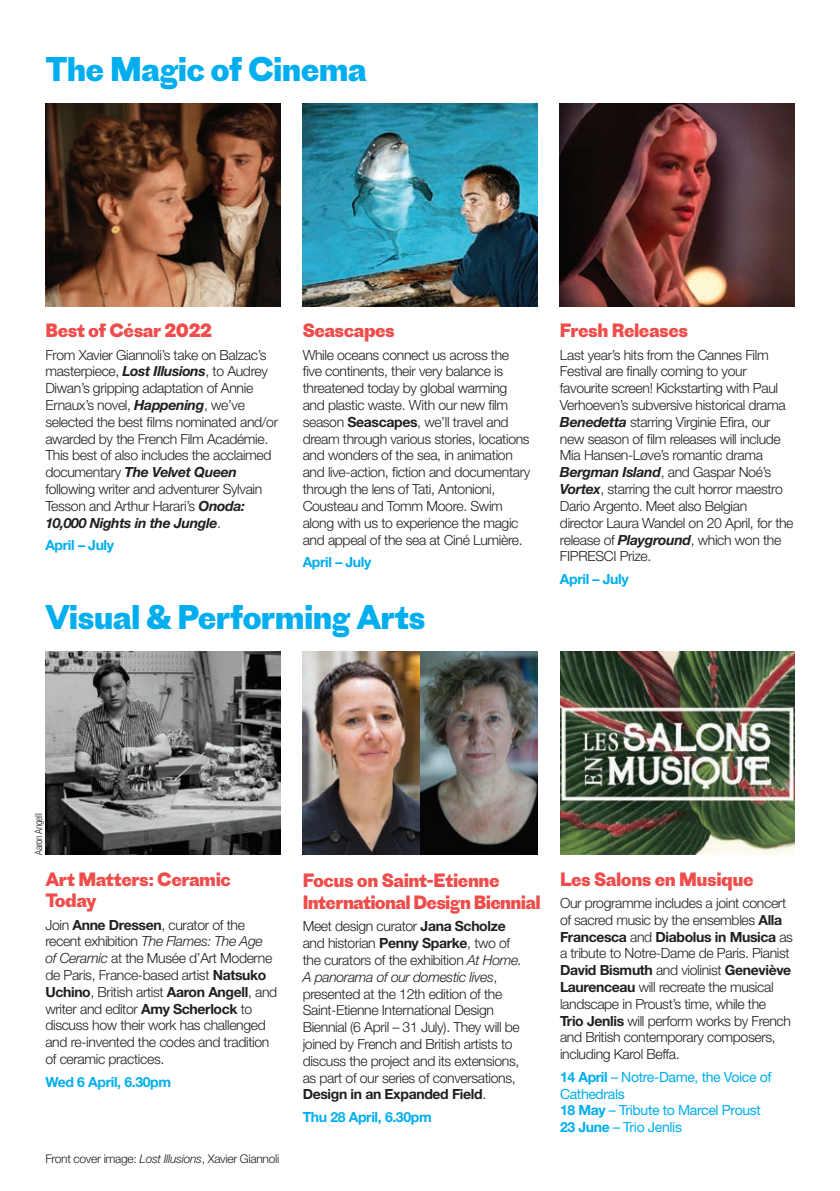
<style>
.page{position:relative;width:840px;height:1191px;background:#fff}
.page>*{position:absolute;margin:0;border:0;box-sizing:border-box;transform-origin:0 0}
.t1{font:700 32px "Proto Grotesk";letter-spacing:-.025em;color:#00aeef}
.t2{font:700 18px/21.6px "Proto Grotesk";letter-spacing:-.025em;color:#ef4d4b}
.t3{font:300 14px/16.8px "Helvetica Neue";letter-spacing:-.025em;color:#231f20}
.t4{font:14px/16.8px "Helvetica Neue";letter-spacing:-.025em;color:#00aeef}
.t5{font:700 14px "Helvetica Neue";letter-spacing:-.025em;color:#00aeef}
.t6{font:300 12px "Helvetica Neue";letter-spacing:-.025em;color:#231f20}
.t7{font:300 condensed 10px "Helvetica Neue";letter-spacing:-.025em;color:#231f20}
.s1{font-weight:700;font-style:italic}
.s2{font-weight:700}
.s3{font-style:italic}
</style>
<div class="page">
<img style="left:302px;top:103px;width:235px;height:204px">
<img style="left:560px;top:652px;width:234px;height:203px">
<img style="left:45px;top:103px;width:235px;height:204px">
<img style="left:559px;top:103px;width:235px;height:204px">
<img style="left:45px;top:652px;width:235px;height:203px">
<img style="left:420px;top:652px;width:117px;height:203px">
<img style="left:302px;top:652px;width:118px;height:203px">
<h1 class="t1" style="left:45px;top:46px;width:322px">The Magic of Cinema</h1>
<p class="t2" style="left:45px;top:319px;width:168px">Best of César 2022</p>
<p class="t3" style="left:45px;top:346px;width:234px">From Xavier Giannoli’s take on Balzac’s masterpiece, <span class="s1">Lost Illusions</span>, to Audrey Diwan’s gripping adaptation of Annie Ernaux’s novel, <span class="s1">Happening</span>, we’ve selected the best films nominated and/or awarded by the French Film Académie.<br>This best of also includes the acclaimed documentary <span class="s1">The Velvet Queen </span>following writer and adventurer Sylvain Tesson and Arthur Harari’s <span class="s1">Onoda:<br>10,000 Nights in the Jungle</span>.</p>
<p class="t5" style="left:45px;top:536px;width:70px">April – July</p>
<p class="t2" style="left:302px;top:319px;width:94px">Seascapes</p>
<p class="t3" style="left:302px;top:346px;width:229px">While oceans connect us across the five continents, their very balance is threatened today by global warming and plastic waste. With our new film season <span class="s2">Seascapes</span>, we’ll travel and dream through various stories, locations and wonders of the sea, in animation and live-action, fiction and documentary through the lens of Tati, Antonioni, Cousteau and Tomm Moore. Swim along with us to experience the magic and appeal of the sea at Ciné Lumière.</p>
<p class="t5" style="left:302px;top:553px;width:70px">April – July</p>
<h1 class="t1" style="left:45px;top:594px;width:382px">Visual &amp; Performing Arts</h1>
<p class="t2" style="left:559px;top:319px;width:129px">Fresh Releases</p>
<p class="t3" style="left:559px;top:346px;width:235px">Last year’s hits from the Cannes Film Festival are finally coming to your favourite screen! Kickstarting with Paul Verhoeven’s subversive historical drama <span class="s1">Benedetta</span> starring Virginie Efira, our new season of film releases will include Mia Hansen-Løve’s romantic drama <span class="s1">Bergman Island</span>, and Gaspar Noé’s <span class="s1">Vortex</span>, starring the cult horror maestro Dario Argento. Meet also Belgian director Laura Wandel on 20 April, for the release of <span class="s1">Playground</span>, which won the FIPRESCI Prize.</p>
<p class="t5" style="left:559px;top:570px;width:70px">April – July</p>
<p class="t7" style="left:33px;top:855px;width:43px;rotate:-90deg">Aaron Angell</p>
<p class="t2" style="left:45px;top:867px;width:187px">Art Matters: Ceramic<br>Today</p>
<p class="t3" style="left:45px;top:916px;width:233px">Join <span class="s2">Anne Dressen</span>, curator of the recent exhibition <span class="s3">The Flames: The Age of Ceramic</span> at the Musée d’Art Moderne de Paris, France-based artist <span class="s2">Natsuko Uchino</span>, British artist <span class="s2">Aaron Angell</span>, and writer and editor <span class="s2">Amy Scherlock</span> to discuss how their work has challenged and re-invented the codes and tradition of ceramic practices.</p>
<p class="t5" style="left:45px;top:1072px;width:127px">Wed 6 April, 6.30pm</p>
<p class="t6" style="left:45px;top:1151px;width:235px">Front cover image: <span class="s3">Lost Illusions</span>, Xavier Giannoli</p>
<p class="t2" style="left:302px;top:869px;width:239px">Focus on Saint-Etienne<br>International Design Biennial</p>
<p class="t3" style="left:302px;top:917px;width:221px">Meet design curator <span class="s2">Jana Scholze </span>and historian <span class="s2">Penny Sparke</span>, two of the curators of the exhibition <span class="s3">At Home.<br>A panorama of our domestic lives</span>, presented at the 12th edition of the Saint-Etienne International Design Biennial (6 April – 31 July). They will be joined by French and British artists to discuss the project and its extensions, as part of our series of conversations, <span class="s2">Design in an Expanded Field</span>.</p>
<p class="t5" style="left:302px;top:1108px;width:130px">Thu 28 April, 6.30pm</p>
<p class="t2" style="left:559px;top:867px;width:195px">Les Salons en Musique</p>
<p class="t3" style="left:559px;top:894px;width:234px">Our programme includes a joint concert of sacred music by the ensembles <span class="s2">Alla Francesca</span> and <span class="s2">Diabolus in Musica</span> as a tribute to Notre-Dame de Paris. Pianist <span class="s2">David Bismuth</span> and violinist <span class="s2">Geneviève Laurenceau</span> will recreate the musical landscape in Proust’s time, while the <span class="s2">Trio Jenlis</span> will perform works by French and British contemporary composers, including Karol Beffa.</p>
<p class="t4" style="left:559px;top:1068px;width:213px"><span class="s2">14 April</span> – Notre-Dame, the Voice of<br>Cathedrals<br><span class="s2">18 May</span> – Tribute to Marcel Proust<br><span class="s2">23 June</span> – Trio Jenlis</p>
</div>
